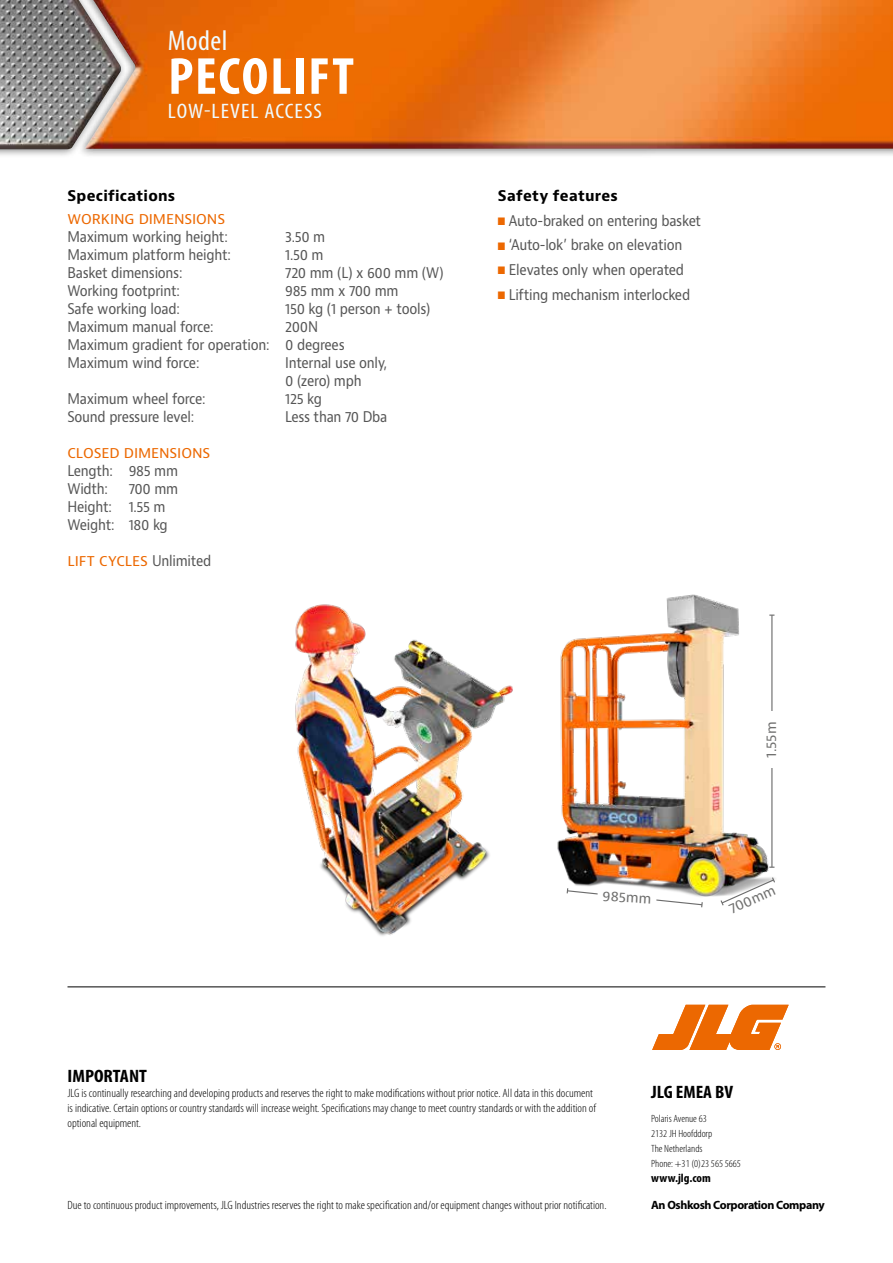
<style>
.page{position:relative;width:893px;height:1263px;background:#fff}
.page>*{position:absolute;margin:0;border:0;box-sizing:border-box;transform-origin:0 0}
.t1{font:700 condensed 52.5px "Myriad Pro";letter-spacing:.03em;color:#fff;scale:1.05 1}
.t2{font:condensed 28.5px "Myriad Pro";letter-spacing:.015em;color:#f0fbff;scale:1.05 1}
.t3{font:condensed 21px "Myriad Pro";letter-spacing:.04em;color:#f0fbff;scale:1.12 1}
.t4{font:700 condensed 18px "Myriad Pro";color:#000;scale:1.1 1}
.t5{font:700 condensed 18px "Myriad Pro";color:#000;scale:1.07 1}
.t6{font:14.4px/18px "Bernino Sans";letter-spacing:-.02em;color:#565656;scale:.9 1}
.t7{font:14.4px "Bernino Sans";letter-spacing:-.01em;color:#ec6801}
.t8{font:700 14.4px "Bernino Sans";letter-spacing:.015em;color:#000}
.t9{font:13.65px "Bernino Sans";color:#6f6f6e}
.t10{font:300 condensed 12px/15px "Myriad Pro";color:#000;scale:1.07 1}
.t11{font:700 12px "Myriad Pro";letter-spacing:-.03em;color:#000}
.t12{font:700 condensed 12px "Myriad Pro";color:#000;scale:1.07 1}
.t13{font:300 condensed 10.5px/15px "Myriad Pro";color:#000;scale:1.07 1}
.s1{color:#565656}
.s2{color:#ec6801}
</style>
<div class="page">
<div style="left:77px;top:0;width:816px;height:158px;background:#000;opacity:.5"></div>
<img style="left:128px;top:0;width:765px;height:149px">
<div style="left:0;top:0;width:128px;height:159px;background:#000;opacity:.5"></div>
<img style="left:0;top:0;width:121px;height:149px">
<svg style="left:652px;top:1005px;width:137px;height:45px"></svg>
<hr style="left:68px;top:986px;width:757px;height:1px;background:#000">
<img style="left:557px;top:594px;width:218px;height:303px">
<img style="left:295px;top:604px;width:218px;height:332px">
<svg style="left:719px;top:876px;width:56px;height:30px"></svg>
<svg style="left:566px;top:887px;width:137px;height:21px"></svg>
<hr style="left:771px;top:615px;width:1px;height:252px;background:#6c6c6c">
<div style="left:765px;top:711px;width:13px;height:57px;background:#fff"></div>
<h2 class="t2" style="left:168px;top:24px;width:58px">Model</h2>
<h1 class="t1" style="left:168px;top:43px;width:178px">PECOLIFT</h1>
<h3 class="t3" style="left:168px;top:98px;width:139px">LOW-LEVEL ACCESS</h3>
<p class="t8" style="left:68px;top:186px;width:109px">Specifications</p>
<p class="t7" style="left:68px;top:209px;width:159px">WORKING DIMENSIONS</p>
<p class="t6" style="left:68px;top:228px;width:180px">Maximum working height:</p>
<p class="t6" style="left:285px;top:228px;width:46px">3.50 m</p>
<p class="t6" style="left:68px;top:246px;width:183px">Maximum platform height:</p>
<p class="t6" style="left:285px;top:246px;width:44px">1.50 m</p>
<p class="t6" style="left:68px;top:264px;width:129px">Basket dimensions:</p>
<p class="t6" style="left:285px;top:264px;width:177px">720 mm (L) x 600 mm (W)</p>
<p class="t6" style="left:68px;top:282px;width:126px">Working footprint:</p>
<p class="t6" style="left:285px;top:282px;width:127px">985 mm x 700 mm</p>
<p class="t6" style="left:68px;top:300px;width:126px">Safe working load:</p>
<p class="t6" style="left:285px;top:300px;width:163px">150 kg (1 person + tools)</p>
<p class="t6" style="left:68px;top:318px;width:164px">Maximum manual force:</p>
<p class="t6" style="left:68px;top:318px;width:309px;text-indent:218px">200N<br>Maximum gradient for operation: 0 degrees<br>Maximum wind force:</p>
<p class="t6" style="left:285px;top:354px;width:115px">Internal use only,<br>0 (zero) mph</p>
<p class="t6" style="left:68px;top:390px;width:155px">Maximum wheel force:</p>
<p class="t6" style="left:285px;top:390px;width:43px">125 kg</p>
<p class="t6" style="left:68px;top:408px;width:142px">Sound pressure level:</p>
<p class="t6" style="left:285px;top:408px;width:115px">Less than 70 Dba</p>
<p class="t7" style="left:68px;top:443px;width:144px">CLOSED DIMENSIONS</p>
<p class="t6" style="left:68px;top:462px;width:124px">Length: 985 mm<br>Width:</p>
<p class="t6" style="left:68px;top:480px;width:125px;text-indent:61px">700 mm<br>Height: 1.55 m<br>Weight: 180 kg</p>
<p class="t7" style="left:68px;top:551px;width:145px">LIFT CYCLES <span class="s1">Unlimited</span></p>
<p class="t8" style="left:498px;top:186px;width:122px">Safety features</p>
<p class="t6" style="left:498px;top:212px;width:227px"><span class="s2">■</span> Auto-braked on entering basket</p>
<p class="t6" style="left:498px;top:236px;width:207px"><span class="s2">■</span> ‘Auto-lok’ brake on elevation</p>
<p class="t6" style="left:498px;top:261px;width:208px"><span class="s2">■</span> Elevates only when operated</p>
<p class="t6" style="left:498px;top:286px;width:215px"><span class="s2">■</span> Lifting mechanism interlocked</p>
<p class="t9" style="left:603px;top:887px;width:51px;rotate:3deg">985mm</p>
<p class="t9" style="left:762px;top:758px;width:37px;rotate:-90deg">1.55m</p>
<p class="t9" style="left:726px;top:901px;width:51px;rotate:-24deg">700mm</p>
<p class="t4" style="left:68px;top:1064px;width:74px">IMPORTANT</p>
<p class="t10" style="left:68px;top:1085px;width:495px">JLG is continually researching and developing products and reserves the right to make modifications without prior notice. All data in this document is indicative. Certain options or country standards will increase weight. Specifications may change to meet country standards or with the addition of optional equipment.</p>
<p class="t10" style="left:68px;top:1197px;width:505px">Due to continuous product improvements, JLG Industries reserves the right to make specification and/or equipment changes without prior notification.</p>
<p class="t5" style="left:651px;top:1081px;width:78px">JLG EMEA BV</p>
<p class="t13" style="left:651px;top:1111px;width:85px">Polaris Avenue 63<br>2132 JH Hoofddorp<br>The Netherlands<br>Phone: +31 (0)23 565 5665</p>
<p class="t12" style="left:651px;top:1170px;width:57px">www.jlg.com</p>
<p class="t11" style="left:651px;top:1197px;width:175px">An Oshkosh Corporation Company</p>
</div>
